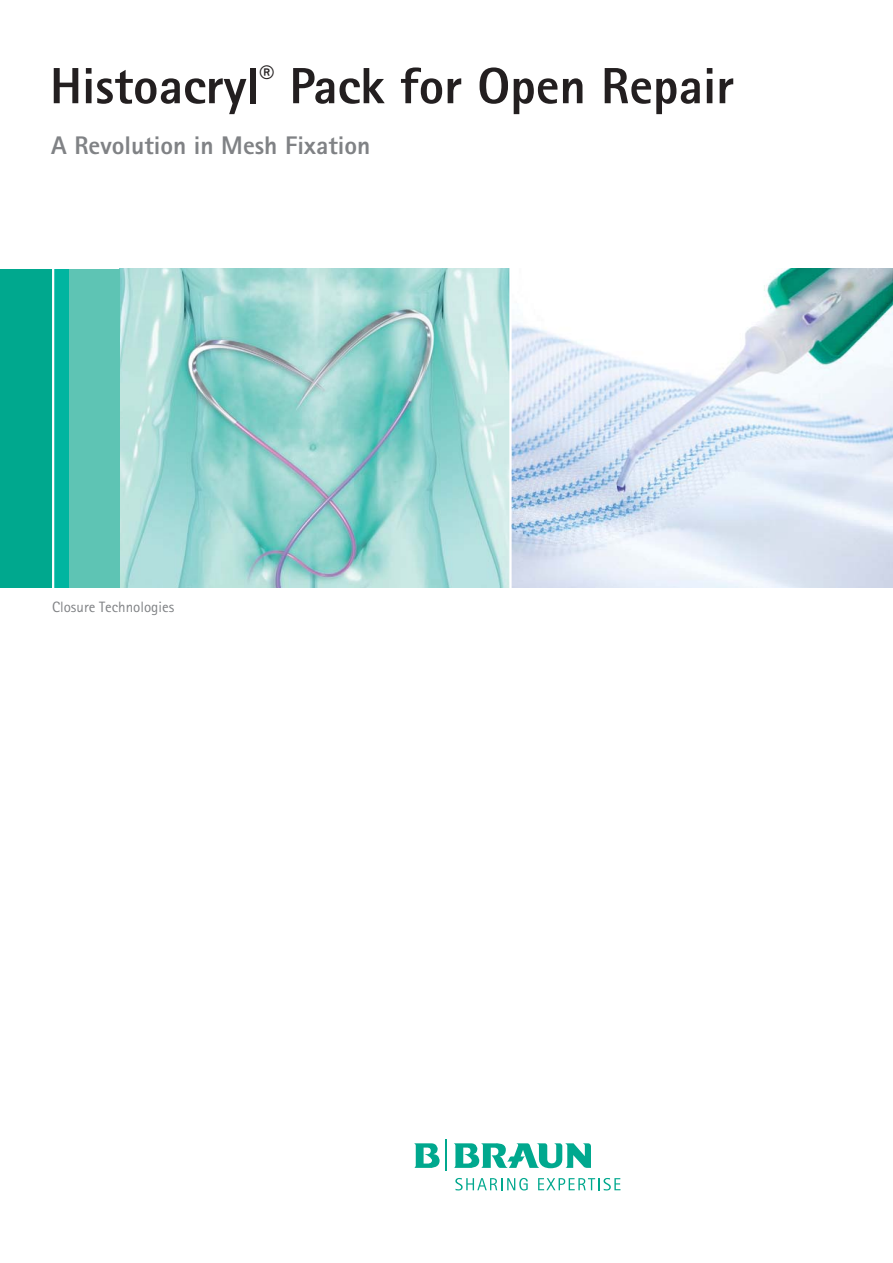
<style>
.page{position:relative;width:893px;height:1263px;background:#fff}
.page>*{position:absolute;margin:0;border:0;box-sizing:border-box;transform-origin:0 0}
.t1{font:800 51px "Rotis Sans Serif Pro";color:#231f20}
.t2{font:800 25.5px "Rotis Sans Serif Pro";color:#808285}
.t3{font:15px "Rotis Sans Serif Pro";color:#808285}
</style>
<div class="page">
<img style="left:512px;top:269px;width:381px;height:319px">
<img style="left:120px;top:269px;width:389px;height:319px">
<div style="left:53px;top:269px;width:18px;height:319px;background:#00b5a0"></div>
<div style="left:70px;top:269px;width:50px;height:319px;background:#5ec4b4"></div>
<div style="left:0;top:269px;width:53px;height:319px;background:#00a88e"></div>
<hr style="left:52px;top:268px;width:2px;height:322px;background:#fff">
<svg style="left:455px;top:1178px;width:73px;height:12px"></svg>
<svg style="left:538px;top:1178px;width:82px;height:12px"></svg>
<svg style="left:414px;top:1143px;width:26px;height:25px"></svg>
<svg style="left:454px;top:1143px;width:137px;height:25px"></svg>
<hr style="left:446px;top:1140px;width:1px;height:31px;background:#00a88e">
<p class="t1" style="left:50px;top:67px;width:686px">Histoacryl<sup>®</sup> Pack for Open Repair</p>
<p class="t2" style="left:51px;top:136px;width:321px">A Revolution in Mesh Fixation</p>
<p class="t3" style="left:52px;top:601px;width:124px">Closure Technologies</p>
</div>
